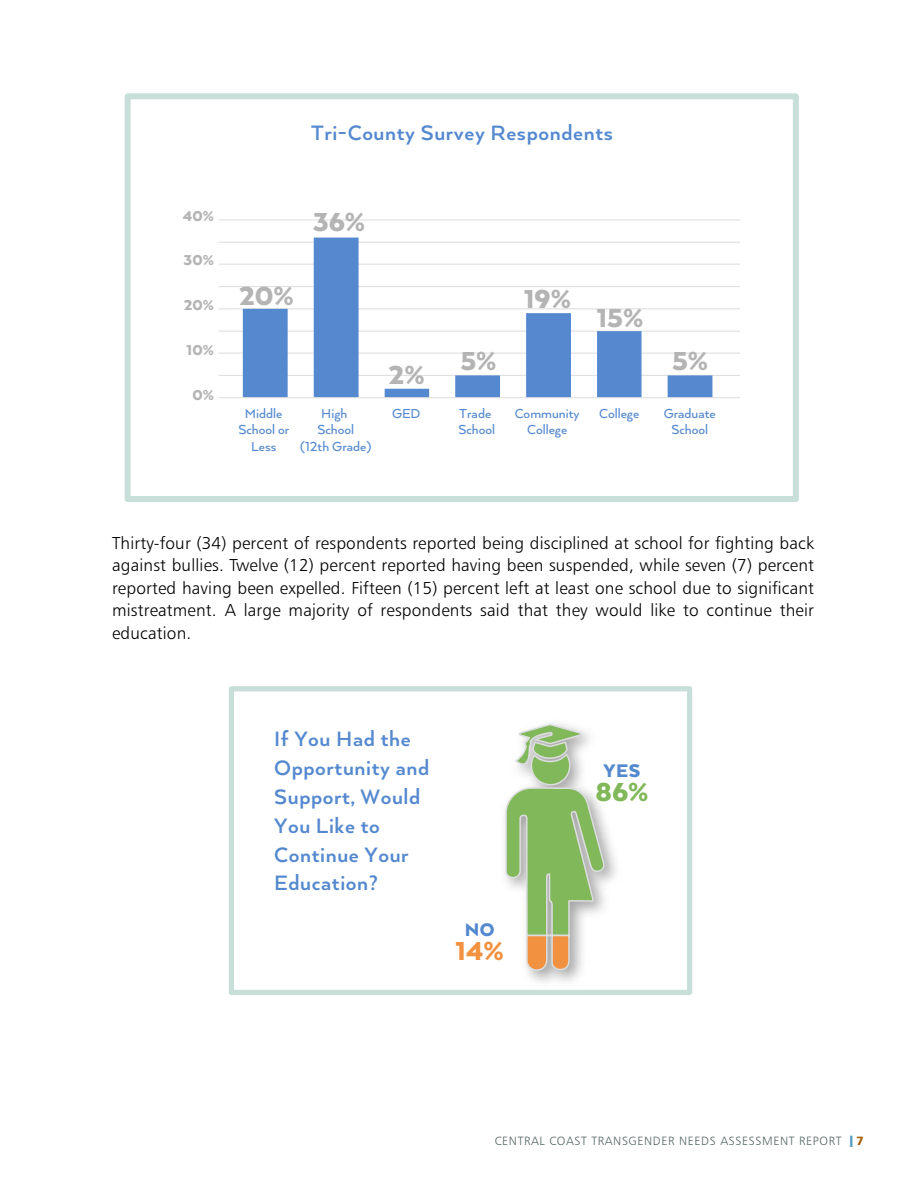
<style>
.page{position:relative;width:918px;height:1188px;background:#fff}
.page>*{position:absolute;margin:0;border:0;box-sizing:border-box;transform-origin:0 0}
.t1{font:900 30px "Arquitecta";color:#b4b4b4}
.t2{font:900 30px "Arquitecta";color:#f2913f}
.t3{font:900 30px "Arquitecta";color:#81b859}
.t4{font:700 24px/28.8px "Arquitecta";letter-spacing:.025em;color:#5488cf}
.t5{font:900 21px "Arquitecta";color:#5488cf}
.t6{font:17.25px/22.5px "Humanist 777 BT Light B";letter-spacing:.01em;color:#000;text-align:justify}
.t7{font:900 16.5px "Arquitecta";color:#b4b4b4}
.t8{font:500 15px/16.5px "Arquitecta";color:#5488cf;text-align:center}
.t9{font:12px "Humanist 777 BT Light B";letter-spacing:.05em;color:#536462}
.s1{color:#569bbe}
.s2{font-family:"Humanist 777 BT Black B";color:#a7600c}
</style>
<div class="page">
<hr style="left:219px;top:375px;width:521px;height:1px;background:#e0e0e0">
<hr style="left:219px;top:353px;width:521px;height:1px;background:#e0e0e0">
<hr style="left:219px;top:331px;width:521px;height:1px;background:#e0e0e0">
<hr style="left:219px;top:308px;width:521px;height:1px;background:#e0e0e0">
<hr style="left:219px;top:286px;width:521px;height:1px;background:#e0e0e0">
<hr style="left:219px;top:264px;width:521px;height:1px;background:#e0e0e0">
<hr style="left:219px;top:242px;width:521px;height:1px;background:#e0e0e0">
<hr style="left:219px;top:219px;width:521px;height:1px;background:#e0e0e0">
<svg style="left:243px;top:238px;width:469px;height:159px"></svg>
<hr style="left:219px;top:397px;width:521px;height:1px;background:#e0e0e0">
<div style="left:125px;top:93px;width:674px;height:409px;border:6px solid #c8ded8"></div>
<div style="left:229px;top:686px;width:463px;height:309px;border:5px solid #c8ded8"></div>
<img style="left:493px;top:826px;width:135px;height:168px">
<svg style="left:505px;top:723px;width:100px;height:249px"></svg>
<h2 class="t4" style="left:311px;top:117px;width:304px">Tri-County Survey Respondents</h2>
<p class="t7" style="left:183px;top:206px;width:33px">40%</p>
<h1 class="t1" style="left:313px;top:203px;width:54px">36%</h1>
<p class="t7" style="left:184px;top:249px;width:32px">30%</p>
<p class="t7" style="left:184px;top:294px;width:32px">20%</p>
<p class="t7" style="left:187px;top:339px;width:29px">10%</p>
<p class="t7" style="left:192px;top:384px;width:23px">0%</p>
<h1 class="t1" style="left:239px;top:278px;width:56px">20%</h1>
<h1 class="t1" style="left:524px;top:281px;width:49px">19%</h1>
<h1 class="t1" style="left:597px;top:299px;width:48px">15%</h1>
<h1 class="t1" style="left:389px;top:356px;width:38px">2%</h1>
<h1 class="t1" style="left:461px;top:342px;width:38px">5%</h1>
<h1 class="t1" style="left:672px;top:342px;width:38px">5%</h1>
<p class="t8" style="left:238px;top:404px;width:52px">Middle<br>School or<br>Less</p>
<p class="t8" style="left:300px;top:404px;width:73px">High<br>School<br>(12th Grade)</p>
<p class="t8" style="left:392px;top:404px;width:30px">GED</p>
<p class="t8" style="left:458px;top:404px;width:38px;text-align:left">Trade<br>School</p>
<p class="t8" style="left:515px;top:404px;width:66px">Community<br>College</p>
<p class="t8" style="left:599px;top:404px;width:42px">College</p>
<p class="t8" style="left:664px;top:404px;width:54px">Graduate<br>School</p>
<p class="t6" style="left:112px;top:531px;width:704px">Thirty-four (34) percent of respondents reported being disciplined at school for fighting back against bullies. Twelve (12) percent reported having been suspended, while seven (7) percent reported having been expelled. Fifteen (15) percent left at least one school due to significant mistreatment. A large majority of respondents said that they would like to continue their education.</p>
<h2 class="t4" style="left:274px;top:724px;width:157px">If You Had the<br>Opportunity and<br>Support, Would<br>You Like to<br>Continue Your<br>Education?</h2>
<p class="t5" style="left:465px;top:917px;width:31px">NO</p>
<h1 class="t2" style="left:456px;top:932px;width:50px">14%</h1>
<p class="t5" style="left:604px;top:758px;width:38px">YES</p>
<h1 class="t3" style="left:596px;top:774px;width:54px">86%</h1>
<p class="t9" style="left:495px;top:1134px;width:371px">CENTRAL COAST TRANSGENDER NEEDS ASSESSMENT REPORT <span class="s1">■</span> <span class="s2">7</span></p>
</div>
